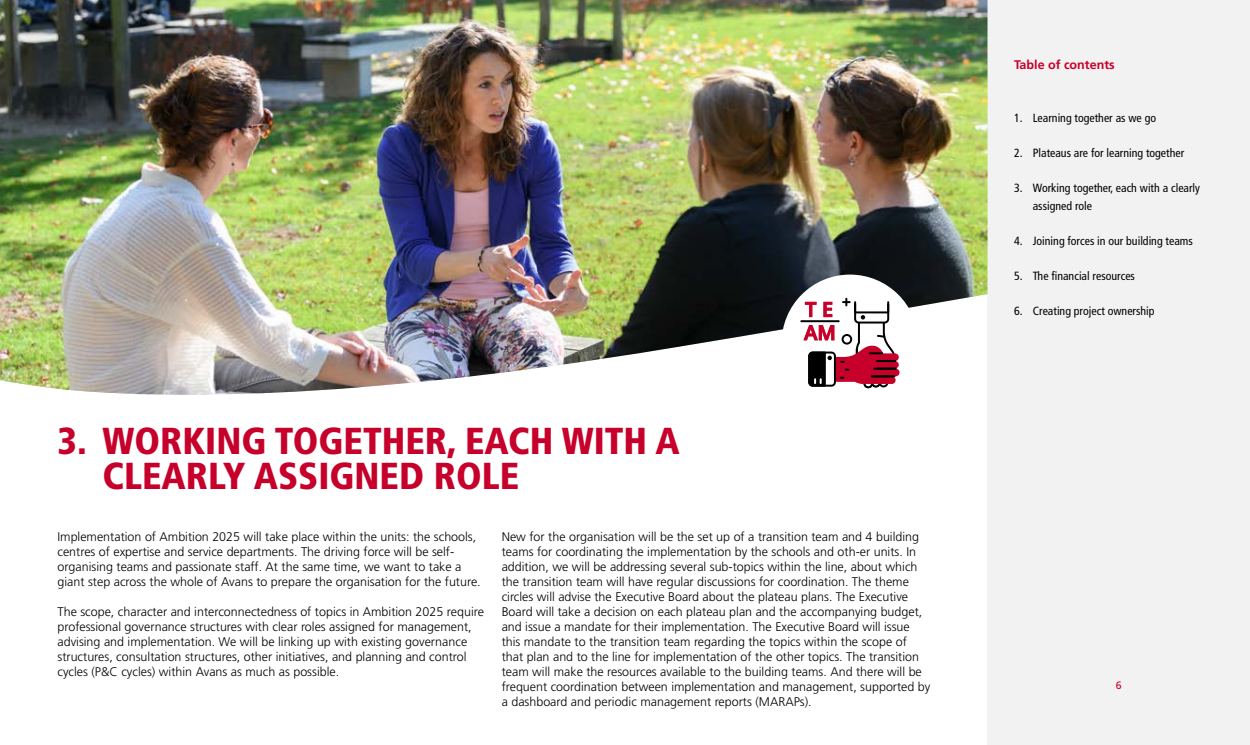
<style>
.page{position:relative;width:1250px;height:745px;background:#fff}
.page>*{position:absolute;margin:0;border:0;box-sizing:border-box;transform-origin:0 0}
.t1{font:900 condensed 37.5px/35px "Frutiger LT Std";color:#c6002a}
.t2{font:300 12.5px/15px "Frutiger LT Std";color:#000}
.t3{font:700 12.5px "Frutiger LT Std";color:#c6002a}
.t4{font:condensed 11.88px/17.5px "Frutiger LT Std";color:#000}
.t5{font:10.62px "Frutiger LT Std";color:#c6002a}
</style>
<div class="page">
<div style="left:988px;top:0;width:262px;height:744px;background:#f2f2f2"></div>
<img style="left:0;top:0;width:988px;height:396px">
<div style="left:782px;top:274px;width:136px;height:137px;background:#fff;border-radius:50%"></div>
<svg style="left:804px;top:297px;width:96px;height:91px"></svg>
<hr style="left:800px;top:320px;width:40px;height:2px;background:#000">
<h1 class="t1" style="left:103px;top:423px;width:579px;text-indent:-45px">3. WORKING TOGETHER, EACH WITH A<br>CLEARLY ASSIGNED ROLE</h1>
<p class="t2" style="left:58px;top:528px;width:425px">Implementation of Ambition 2025 will take place within the units: the schools, centres of expertise and service departments. The driving force will be self&shy;organising teams and passionate staff. At the same time, we want to take a giant step across the whole of Avans to prepare the organisation for the future.</p>
<p class="t2" style="left:58px;top:603px;width:428px">The scope, character and interconnectedness of topics in Ambition 2025 require professional governance structures with clear roles assigned for management, advising and implementation. We will be linking up with existing governance structures, consultation structures, other initiatives, and planning and control cycles (P&amp;C cycles) within Avans as much as possible.</p>
<p class="t2" style="left:502px;top:528px;width:430px">New for the organisation will be the set up of a transition team and 4 building teams for coordinating the implementation by the schools and oth-er units. In addition, we will be addressing several sub-topics within the line, about which the transition team will have regular discussions for coordination. The theme circles will advise the Executive Board about the plateau plans. The Executive Board will take a decision on each plateau plan and the accompanying budget, and issue a mandate for their implementation. The Executive Board will issue this mandate to the transition team regarding the topics within the scope of that plan and to the line for implementation of the other topics. The transition team will make the resources available to the building teams. And there will be frequent coordination between implementation and management, supported by a dashboard and periodic management reports (MARAPs).</p>
<p class="t3" style="left:1014px;top:58px;width:102px">Table of contents</p>
<p class="t4" style="left:1014px;top:109px;width:144px">1. Learning together as we go</p>
<p class="t4" style="left:1014px;top:144px;width:172px">2. Plateaus are for learning together</p>
<p class="t4" style="left:1033px;top:179px;width:169px;text-indent:-19px">3. Working together, each with a clearly assigned role</p>
<p class="t4" style="left:1014px;top:232px;width:180px">4. Joining forces in our building teams</p>
<p class="t4" style="left:1014px;top:267px;width:122px">5. The financial resources</p>
<p class="t4" style="left:1014px;top:302px;width:142px">6. Creating project ownership</p>
<p class="t5" style="left:1116px;top:679px;width:7px">6</p>
</div>
